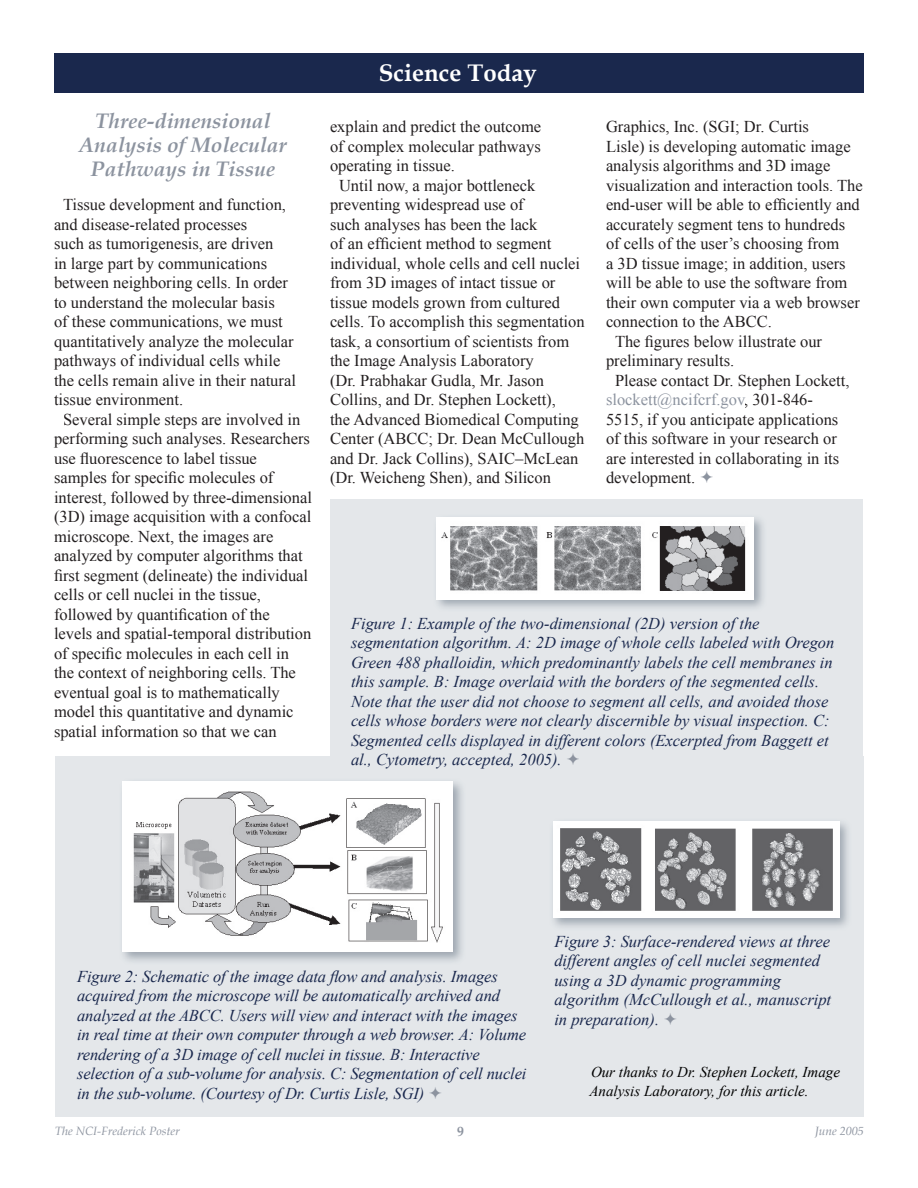
<style>
.page{position:relative;width:918px;height:1188px;background:#fff}
.page>*{position:absolute;margin:0;border:0;box-sizing:border-box;transform-origin:0 0}
.t1{font:700 24px "Book Antiqua";color:#fff}
.t2{font:italic 700 21px/24px "Book Antiqua";color:#8c939f;text-align:center}
.t3{font:16.5px "Times New Roman";color:#231f20}
.t4{font:italic 16.5px/19.5px "Times New Roman";color:#1a284d}
.t5{font:16.5px "Times New Roman";color:#8c939f}
.t6{font:italic 15px/19.5px "Times New Roman";color:#000}
.t7{font:700 13.5px "Book Antiqua";color:#8c939f}
.t8{font:italic 12px "Book Antiqua";color:#8c939f}
.s1{color:#231f20}
</style>
<div class="page">
<div style="left:331px;top:500px;width:532px;height:314px;background:#e4e7ea"></div>
<div style="left:55px;top:756px;width:809px;height:360px;background:#e4e7ea"></div>
<div style="left:54px;top:54px;width:810px;height:39px;background:#1a284d"></div>
<img style="left:436px;top:517px;width:327px;height:91px">
<img style="left:436px;top:518px;width:318px;height:81px">
<img style="left:122px;top:781px;width:331px;height:171px">
<img style="left:553px;top:821px;width:295px;height:106px">
<img style="left:553px;top:822px;width:287px;height:96px">
<p class="t2" style="left:79px;top:109px;width:209px">Three-dimensional<br>Analysis of Molecular<br>Pathways in Tissue</p>
<p class="t3" style="left:63px;top:193px;width:225px">Tissue development and function,</p>
<p class="t3" style="left:54px;top:213px;width:195px">and disease-related processes</p>
<p class="t3" style="left:54px;top:232px;width:221px">such as tumorigenesis, are driven</p>
<p class="t3" style="left:54px;top:252px;width:215px">in large part by communications</p>
<p class="t3" style="left:54px;top:271px;width:236px">between neighboring cells. In order</p>
<p class="t3" style="left:54px;top:291px;width:222px">to understand the molecular basis</p>
<p class="t3" style="left:54px;top:310px;width:230px">of these communications, we must</p>
<p class="t3" style="left:54px;top:330px;width:241px">quantitatively analyze the molecular</p>
<p class="t3" style="left:54px;top:349px;width:228px">pathways of individual cells while</p>
<p class="t3" style="left:54px;top:369px;width:243px">the cells remain alive in their natural</p>
<p class="t3" style="left:54px;top:388px;width:131px">tissue environment.</p>
<p class="t3" style="left:63px;top:408px;width:239px">Several simple steps are involved in</p>
<p class="t3" style="left:54px;top:427px;width:257px">performing such analyses. Researchers</p>
<p class="t3" style="left:54px;top:447px;width:204px">use fluorescence to label tissue</p>
<p class="t3" style="left:54px;top:466px;width:221px">samples for specific molecules of</p>
<p class="t3" style="left:54px;top:486px;width:260px">interest, followed by three-dimensional</p>
<p class="t3" style="left:54px;top:505px;width:259px">(3D) image acquisition with a confocal</p>
<p class="t3" style="left:54px;top:525px;width:221px">microscope. Next, the images are</p>
<p class="t3" style="left:54px;top:544px;width:250px">analyzed by computer algorithms that</p>
<p class="t3" style="left:54px;top:564px;width:256px">first segment (delineate) the individual</p>
<p class="t3" style="left:54px;top:583px;width:209px">cells or cell nuclei in the tissue,</p>
<p class="t3" style="left:54px;top:603px;width:217px">followed by quantification of the</p>
<p class="t3" style="left:54px;top:622px;width:259px">levels and spatial-temporal distribution</p>
<p class="t3" style="left:54px;top:642px;width:236px">of specific molecules in each cell in</p>
<p class="t3" style="left:54px;top:661px;width:243px">the context of neighboring cells. The</p>
<p class="t3" style="left:54px;top:681px;width:227px">eventual goal is to mathematically</p>
<p class="t3" style="left:54px;top:700px;width:241px">model this quantitative and dynamic</p>
<p class="t3" style="left:54px;top:720px;width:224px">spatial information so that we can</p>
<h1 class="t1" style="left:379px;top:57px;width:159px">Science Today</h1>
<p class="t3" style="left:330px;top:115px;width:213px">explain and predict the outcome</p>
<p class="t3" style="left:330px;top:135px;width:212px">of complex molecular pathways</p>
<p class="t3" style="left:330px;top:154px;width:126px">operating in tissue.</p>
<p class="t3" style="left:339px;top:174px;width:198px">Until now, a major bottleneck</p>
<p class="t3" style="left:330px;top:193px;width:195px">preventing widespread use of</p>
<p class="t3" style="left:330px;top:213px;width:209px">such analyses has been the lack</p>
<p class="t3" style="left:330px;top:232px;width:223px">of an efficient method to segment</p>
<p class="t3" style="left:330px;top:252px;width:252px">individual, whole cells and cell nuclei</p>
<p class="t3" style="left:330px;top:271px;width:227px">from 3D images of intact tissue or</p>
<p class="t3" style="left:330px;top:291px;width:232px">tissue models grown from cultured</p>
<p class="t3" style="left:330px;top:310px;width:256px">cells. To accomplish this segmentation</p>
<p class="t3" style="left:330px;top:330px;width:241px">task, a consortium of scientists from</p>
<p class="t3" style="left:330px;top:349px;width:205px">the Image Analysis Laboratory</p>
<p class="t3" style="left:330px;top:369px;width:216px">(Dr. Prabhakar Gudla, Mr. Jason</p>
<p class="t3" style="left:330px;top:388px;width:227px">Collins, and Dr. Stephen Lockett),</p>
<p class="t3" style="left:330px;top:408px;width:250px">the Advanced Biomedical Computing</p>
<p class="t3" style="left:330px;top:427px;width:256px">Center (ABCC; Dr. Dean McCullough</p>
<p class="t3" style="left:330px;top:447px;width:250px">and Dr. Jack Collins), SAIC–McLean</p>
<p class="t3" style="left:330px;top:466px;width:223px">(Dr. Weicheng Shen), and Silicon</p>
<p class="t3" style="left:606px;top:115px;width:205px">Graphics, Inc. (SGI; Dr. Curtis</p>
<p class="t3" style="left:606px;top:135px;width:246px">Lisle) is developing automatic image</p>
<p class="t3" style="left:606px;top:154px;width:226px">analysis algorithms and 3D image</p>
<p class="t3" style="left:606px;top:174px;width:258px">visualization and interaction tools. The</p>
<p class="t3" style="left:606px;top:193px;width:255px">end-user will be able to efficiently and</p>
<p class="t3" style="left:606px;top:213px;width:241px">accurately segment tens to hundreds</p>
<p class="t3" style="left:606px;top:232px;width:235px">of cells of the user’s choosing from</p>
<p class="t3" style="left:606px;top:252px;width:241px">a 3D tissue image; in addition, users</p>
<p class="t3" style="left:606px;top:271px;width:243px">will be able to use the software from</p>
<p class="t3" style="left:606px;top:291px;width:255px">their own computer via a web browser</p>
<p class="t3" style="left:606px;top:310px;width:167px">connection to the ABCC.</p>
<p class="t3" style="left:615px;top:330px;width:209px">The figures below illustrate our</p>
<p class="t3" style="left:606px;top:349px;width:130px">preliminary results.</p>
<p class="t3" style="left:615px;top:369px;width:236px">Please contact Dr. Stephen Lockett,</p>
<p class="t5" style="left:606px;top:388px;width:209px">slockett@ncifcrf.gov<span class="s1">, 301-846-</span></p>
<p class="t3" style="left:606px;top:408px;width:234px">5515, if you anticipate applications</p>
<p class="t3" style="left:606px;top:427px;width:232px">of this software in your research or</p>
<p class="t3" style="left:606px;top:447px;width:235px">are interested in collaborating in its</p>
<p class="t3" style="left:606px;top:466px;width:91px">development.</p>
<p class="t4" style="left:351px;top:613px;width:485px">Figure 1: Example of the two-dimensional (2D) version of the segmentation algorithm. A: 2D image of whole cells labeled with Oregon Green 488 phalloidin, which predominantly labels the cell membranes in this sample. B: Image overlaid with the borders of the segmented cells.<br>Note that the user did not choose to segment all cells, and avoided those cells whose borders were not clearly discernible by visual inspection. C:<br>Segmented cells displayed in different colors (Excerpted from Baggett et al., Cytometry, accepted, 2005).</p>
<p class="t4" style="left:77px;top:966px;width:451px">Figure 2: Schematic of the image data flow and analysis. Images acquired from the microscope will be automatically archived and analyzed at the ABCC. Users will view and interact with the images in real time at their own computer through a web browser. A: Volume rendering of a 3D image of cell nuclei in tissue. B: Interactive selection of a sub-volume for analysis. C: Segmentation of cell nuclei in the sub-volume. (Courtesy of Dr. Curtis Lisle, SGI)</p>
<p class="t4" style="left:554px;top:931px;width:278px">Figure 3: Surface-rendered views at three different angles of cell nuclei segmented using a 3D dynamic programming algorithm (McCullough et al., manuscript in preparation).</p>
<p class="t6" style="left:590px;top:1062px;width:252px">Our thanks to Dr. Stephen Lockett, Image<br>Analysis Laboratory, for this article.</p>
<p class="t8" style="left:55px;top:1123px;width:126px">The NCI-Frederick Poster</p>
<p class="t7" style="left:457px;top:1123px;width:8px">9</p>
<p class="t8" style="left:815px;top:1123px;width:51px">June 2005</p>
</div>
